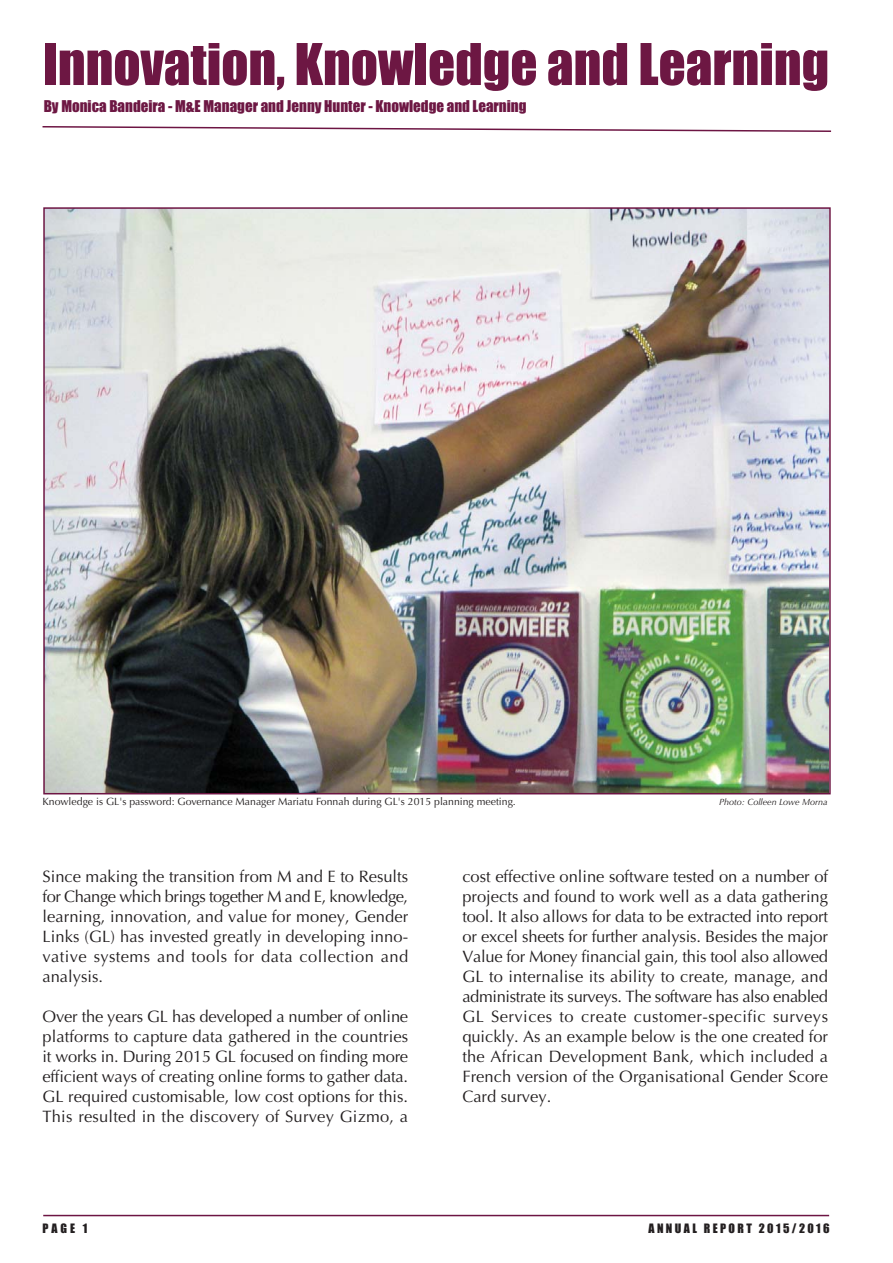
<style>
.page{position:relative;width:893px;height:1263px;background:#fff}
.page>*{position:absolute;margin:0;border:0;box-sizing:border-box;transform-origin:0 0}
.t1{font:53.1px "Impact";color:#6d1743}
.t2{font:16.5px/20px "Optima";letter-spacing:.015em;color:#231f20;text-align:justify}
.t3{font:15px "Impact";color:#6d1743}
.t4{font:12px "Impact";letter-spacing:.2em;color:#231f20}
.t5{font:10.5px "Optima";color:#231f20}
.t6{font:italic 9px "Optima";color:#231f20}
</style>
<div class="page">
<hr style="left:43px;top:1215px;width:786px;height:1px;background:#6d1543">
<svg style="left:42px;top:126px;width:790px;height:6px"></svg>
<img style="left:46px;top:210px;width:782px;height:581px">
<h1 class="t1" style="left:43px;top:47px;width:788px">Innovation, Knowledge and Learning</h1>
<p class="t3" style="left:44px;top:101px;width:484px">By Monica Bandeira - M&amp;E Manager and Jenny Hunter - Knowledge and Learning</p>
<p class="t5" style="left:43px;top:797px;width:475px">Knowledge is GL's password: Governance Manager Mariatu Fonnah during GL's 2015 planning meeting.</p>
<p class="t6" style="left:719px;top:798px;width:110px">Photo: Colleen Lowe Morna</p>
<p class="t2" style="left:43px;top:868px;width:367px">Since making the transition from M and E to Results for Change which brings together M and E, knowledge, learning, innovation, and value for money, Gender Links (GL) has invested greatly in developing inno&shy;vative systems and tools for data collection and analysis.</p>
<p class="t2" style="left:43px;top:1008px;width:367px">Over the years GL has developed a number of online platforms to capture data gathered in the countries it works in. During 2015 GL focused on finding more efficient ways of creating online forms to gather data.<br>GL required customisable, low cost options for this.<br>This resulted in the discovery of Survey Gizmo, a</p>
<p class="t2" style="left:462px;top:868px;width:367px">cost effective online software tested on a number of projects and found to work well as a data gathering tool. It also allows for data to be extracted into report or excel sheets for further analysis. Besides the major Value for Money financial gain, this tool also allowed GL to internalise its ability to create, manage, and administrate its surveys. The software has also enabled GL Services to create customer-specific surveys quickly. As an example below is the one created for the African Development Bank, which included a French version of the Organisational Gender Score Card survey.</p>
<p class="t4" style="left:43px;top:1224px;width:47px">PAGE 1</p>
<p class="t4" style="left:649px;top:1224px;width:183px">ANNUAL REPORT 2015/2016</p>
</div>
